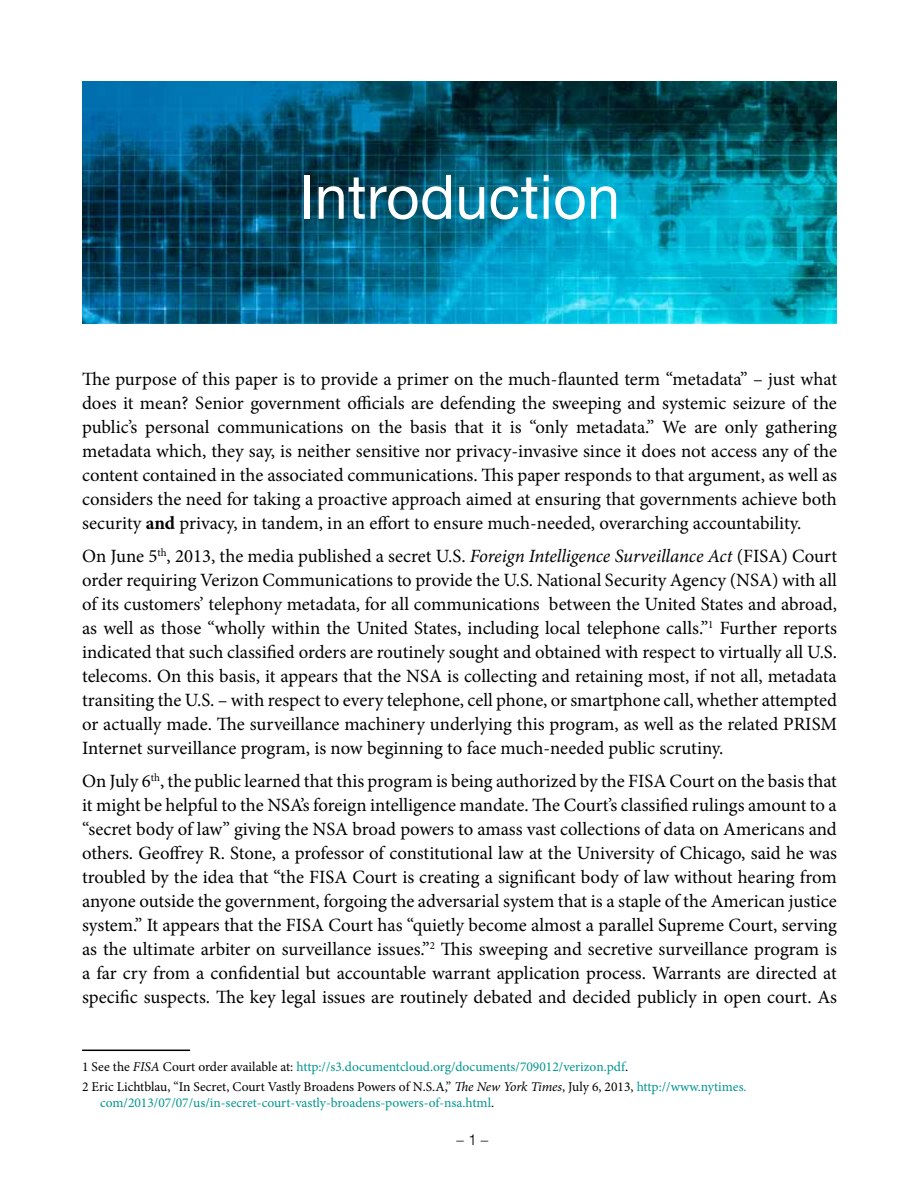
<style>
.page{position:relative;width:918px;height:1188px;background:#fff}
.page>*{position:absolute;margin:0;border:0;box-sizing:border-box;transform-origin:0 0}
.t1{font:61.5px "Helvetica Neue LT";letter-spacing:.01em;color:#fff;scale:.95 1}
.t2{font:18.75px/24px "Minion Pro";color:#000;text-align:justify}
.t3{font:300 15px "Helvetica LT";color:#000}
.t4{font:13.5px/20.2px "Minion Pro";color:#000}
.t5{font:13.5px "Minion Pro";color:#00958f}
.s1{font-weight:700}
.s2{font-style:italic}
.s3{color:#00958f}
.s4{color:#000}
</style>
<div class="page">
<img style="left:82px;top:81px;width:755px;height:243px">
<hr style="left:82px;top:1050px;width:108px;height:1px;background:#000">
<h1 class="t1" style="left:299px;top:160px;width:339px">Introduction</h1>
<p class="t2" style="left:82px;top:367px;width:757px">The purpose of this paper is to provide a primer on the much-flaunted term “metadata” – just what does it mean? Senior government officials are defending the sweeping and systemic seizure of the public’s personal communications on the basis that it is “only metadata.” We are only gathering metadata which, they say, is neither sensitive nor privacy-invasive since it does not access any of the content contained in the associated communications. This paper responds to that argument, as well as considers the need for taking a proactive approach aimed at ensuring that governments achieve both security <span class="s1">and</span> privacy, in tandem, in an effort to ensure much-needed, overarching accountability.</p>
<p class="t2" style="left:82px;top:544px;width:757px">On June 5<sup>th</sup>, 2013, the media published a secret U.S. <span class="s2">Foreign Intelligence Surveillance Act</span> (FISA) Court order requiring Verizon Communications to provide the U.S. National Security Agency (NSA) with all of its customers’ telephony metadata, for all communications between the United States and abroad, as well as those “wholly within the United States, including local telephone calls.”<sup>1</sup> Further reports indicated that such classified orders are routinely sought and obtained with respect to virtually all U.S. telecoms. On this basis, it appears that the NSA is collecting and retaining most, if not all, metadata transiting the U.S. – with respect to every telephone, cell phone, or smartphone call, whether attempted or actually made. The surveillance machinery underlying this program, as well as the related PRISM Internet surveillance program, is now beginning to face much-needed public scrutiny.</p>
<p class="t2" style="left:82px;top:769px;width:757px">On July 6<sup>th</sup>, the public learned that this program is being authorized by the FISA Court on the basis that it might be helpful to the NSA’s foreign intelligence mandate. The Court’s classified rulings amount to a “secret body of law” giving the NSA broad powers to amass vast collections of data on Americans and others. Geoffrey R. Stone, a professor of constitutional law at the University of Chicago, said he was troubled by the idea that “the FISA Court is creating a significant body of law without hearing from anyone outside the government, forgoing the adversarial system that is a staple of the American justice system.” It appears that the FISA Court has “quietly become almost a parallel Supreme Court, serving as the ultimate arbiter on surveillance issues.”<sup>2</sup> This sweeping and secretive surveillance program is a far cry from a confidential but accountable warrant application process. Warrants are directed at specific suspects. The key legal issues are routinely debated and decided publicly in open court. As</p>
<p class="t4" style="left:82px;top:1056px;width:666px">1 See the <span class="s2">FISA</span> Court order available at: <span class="s3">http://s3.documentcloud.org/documents/709012/verizon.pdf</span>.<br>2 Eric Lichtblau, “In Secret, Court Vastly Broadens Powers of N.S.A,” <span class="s2">The New York Times</span>, July 6, 2013, <span class="s3">http://www.nytimes.</span></p>
<p class="t5" style="left:100px;top:1094px;width:396px">com/2013/07/07/us/in-secret-court-vastly-broadens-powers-of-nsa.html<span class="s4">.</span></p>
<p class="t3" style="left:457px;top:1130px;width:33px">– 1 –</p>
</div>
